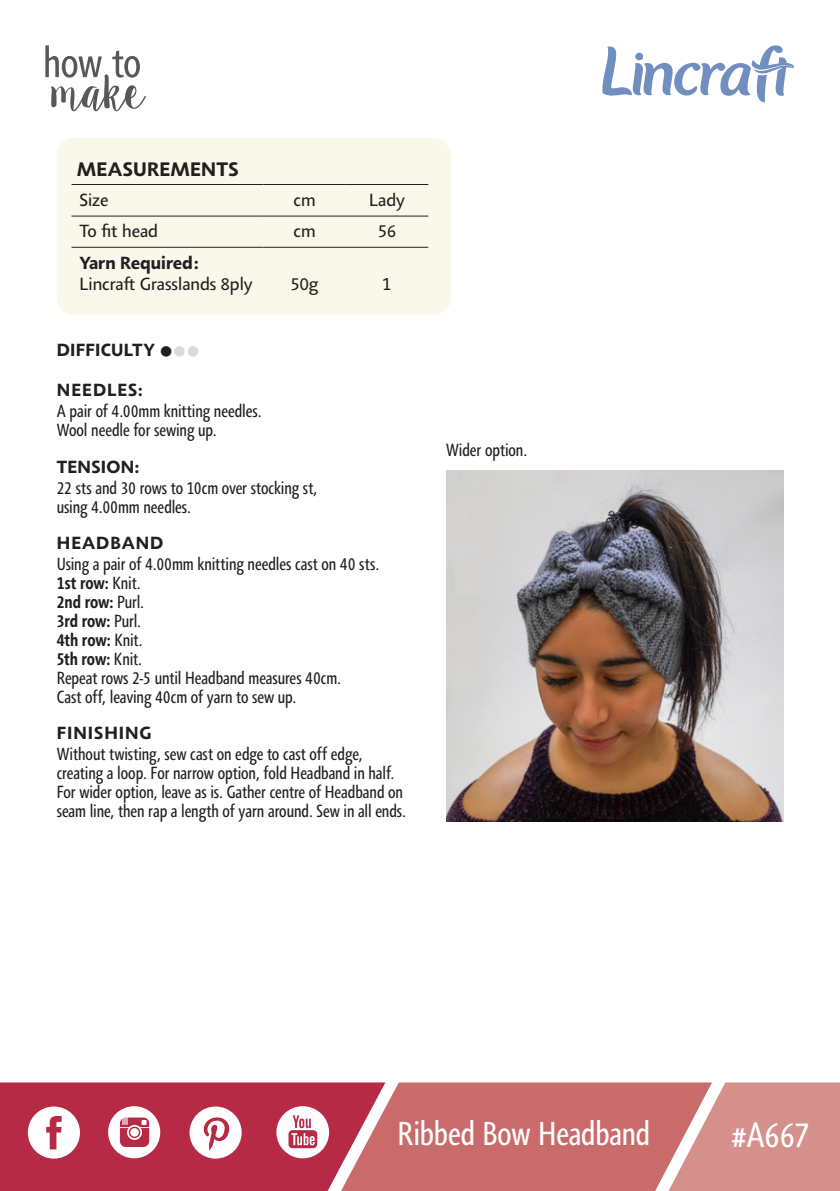
<style>
.page{position:relative;width:840px;height:1191px;background:#fff}
.page>*{position:absolute;margin:0;border:0;box-sizing:border-box;transform-origin:0 0}
.knitting_sub_heading{font:condensed 36.2px "Agilita LT Pro";color:#fff}
.knitting_sub_heading-2{font:condensed 34px "Agilita LT Pro";letter-spacing:-.005em;color:#fff}
.t1{font:700 20px "Agilita LT Pro";letter-spacing:.02em;color:#231f20}
.t2{font:condensed 18px/19px "Agilita LT Pro";letter-spacing:-.005em;color:#231f20}
.t3{font:700 condensed 18px "Agilita LT Pro";letter-spacing:-.01em;color:#231f20}
.t4{font:18px "Agilita LT Pro";color:#231f20}
.t5{font:700 18px "Agilita LT Pro";letter-spacing:.015em;color:#231f20}
.t6{font:700 18px "Agilita LT Pro";letter-spacing:.06em;color:#231f20}
.s1{color:#d9dadc}
.s2{font-weight:700;font-stretch:normal}
.s3{font-weight:400}
</style>
<div class="page">
<svg style="left:45px;top:45px;width:101px;height:66px"></svg>
<svg style="left:602px;top:45px;width:191px;height:57px"></svg>
<div style="left:57px;top:138px;width:393px;height:177px;background:#f9f8ea;border-radius:17px"></div>
<hr style="left:71px;top:247px;width:192px;height:1px;background:#231f20">
<hr style="left:263px;top:247px;width:82px;height:1px;background:#231f20">
<hr style="left:345px;top:247px;width:83px;height:1px;background:#231f20">
<hr style="left:71px;top:184px;width:192px;height:1px;background:#231f20">
<hr style="left:263px;top:184px;width:82px;height:1px;background:#231f20">
<hr style="left:345px;top:184px;width:83px;height:1px;background:#231f20">
<hr style="left:71px;top:216px;width:192px;height:1px;background:#231f20">
<hr style="left:263px;top:216px;width:82px;height:1px;background:#231f20">
<hr style="left:345px;top:216px;width:83px;height:1px;background:#231f20">
<div style="left:0;top:1082px;width:276px;height:109px;background:#b62a45"></div>
<div style="left:410px;top:1082px;width:219px;height:109px;background:#c86b6a"></div>
<svg style="left:629px;top:1082px;width:210px;height:109px;background:#d48d89"></svg>
<svg style="left:189px;top:1106px;width:52px;height:52px"></svg>
<svg style="left:28px;top:1106px;width:52px;height:52px"></svg>
<svg style="left:276px;top:1082px;width:134px;height:109px"></svg>
<svg style="left:108px;top:1106px;width:52px;height:52px"></svg>
<img style="left:446px;top:471px;width:336px;height:350px">
<p class="t1" style="left:77px;top:155px;width:163px">MEASUREMENTS</p>
<p class="t4" style="left:79px;top:187px;width:30px">Size</p>
<p class="t4" style="left:293px;top:187px;width:24px">cm</p>
<p class="t4" style="left:369px;top:187px;width:37px">Lady</p>
<p class="t4" style="left:79px;top:219px;width:80px">To fit head</p>
<p class="t4" style="left:293px;top:219px;width:24px">cm</p>
<p class="t4" style="left:378px;top:219px;width:19px">56</p>
<p class="t5" style="left:79px;top:249px;width:120px">Yarn Required:</p>
<p class="t4" style="left:79px;top:271px;width:175px">Lincraft Grasslands 8ply</p>
<p class="t4" style="left:290px;top:271px;width:29px">50g</p>
<p class="t4" style="left:382px;top:271px;width:10px">1</p>
<p class="t5" style="left:57px;top:337px;width:144px">DIFFICULTY ●<span class="s1">●●</span></p>
<p class="t6" style="left:57px;top:377px;width:87px">NEEDLES:</p>
<p class="t2" style="left:57px;top:401px;width:206px">A pair of 4.00mm knitting needles.<br>Wool needle for sewing up.</p>
<p class="t2" style="left:57px;top:456px;width:262px;line-height:21px"><span class="s2">TENSION:<br></span>22 sts and 30 rows to 10cm over stocking st,</p>
<p class="t2" style="left:57px;top:497px;width:136px">using 4.00mm needles.</p>
<p class="t2" style="left:57px;top:532px;width:324px;line-height:21px"><span class="s2">HEADBAND<br></span>Using a pair of 4.00mm knitting needles cast on 40 sts.</p>
<p class="t3" style="left:57px;top:570px;width:85px">1st row: <span class="s3">Knit.</span></p>
<p class="t3" style="left:57px;top:589px;width:89px">2nd row: <span class="s3">Purl.</span></p>
<p class="t3" style="left:57px;top:608px;width:86px">3rd row: <span class="s3">Purl.</span></p>
<p class="t3" style="left:57px;top:627px;width:87px">4th row: <span class="s3">Knit.</span></p>
<p class="t3" style="left:57px;top:646px;width:87px">5th row: <span class="s3">Knit.</span></p>
<p class="t2" style="left:57px;top:668px;width:286px">Repeat rows 2-5 until Headband measures 40cm.</p>
<p class="t2" style="left:57px;top:687px;width:241px">Cast off, leaving 40cm of yarn to sew up.</p>
<p class="t2" style="left:57px;top:722px;width:307px;line-height:21px"><span class="s2">FINISHING<br></span>Without twisting, sew cast on edge to cast off edge,</p>
<p class="t2" style="left:57px;top:763px;width:350px">creating a loop. For narrow option, fold Headband in half.<br>For wider option, leave as is. Gather centre of Headband on seam line, then rap a length of yarn around. Sew in all ends.</p>
<p class="t2" style="left:446px;top:440px;width:83px">Wider option.</p>
<p class="knitting_sub_heading-2" style="left:397px;top:1109px;width:254px">Ribbed Bow Headband</p>
<p class="knitting_sub_heading" style="left:731px;top:1109px;width:80px">#A667</p>
</div>
